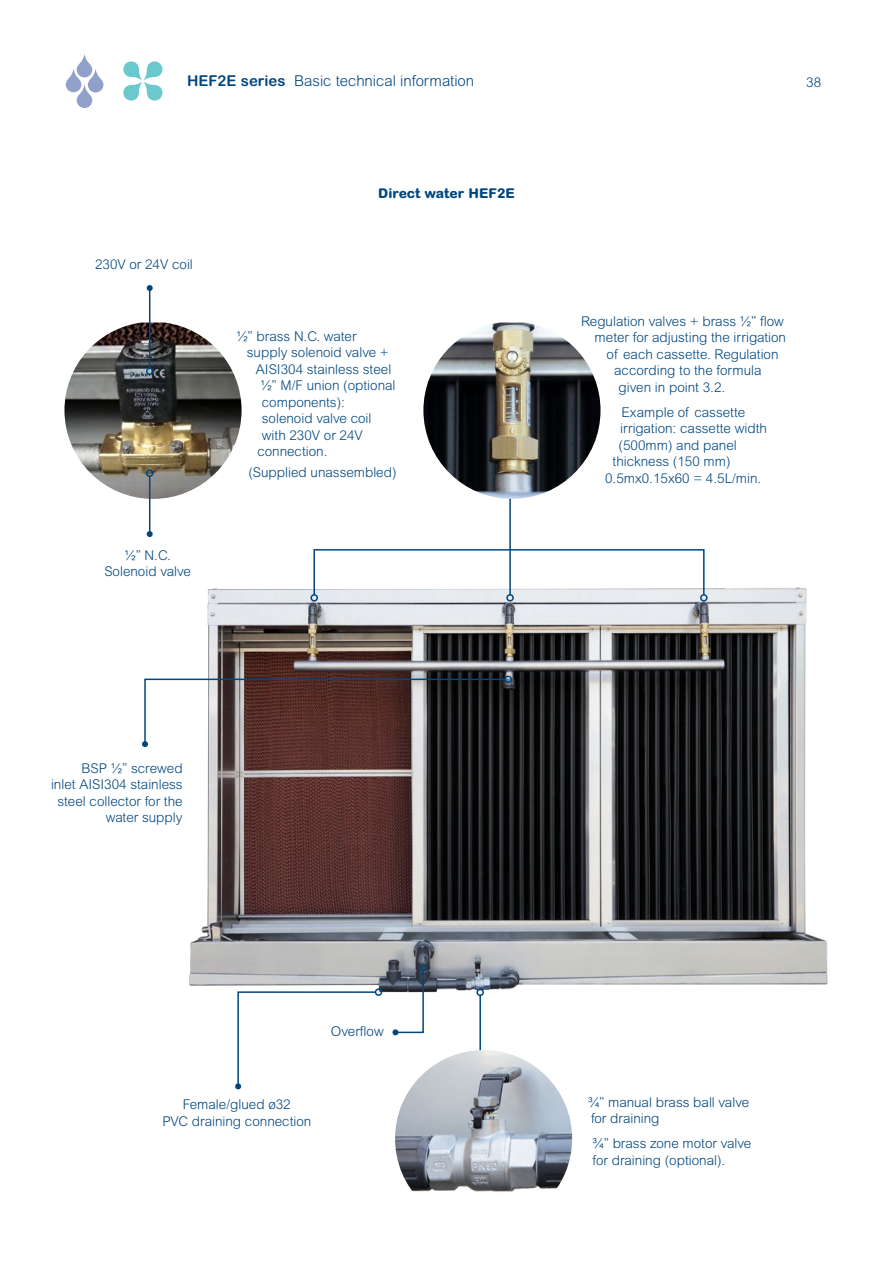
<style>
.page{position:relative;width:893px;height:1263px;background:#fff}
.page>*{position:absolute;margin:0;border:0;box-sizing:border-box;transform-origin:0 0}
.t1{font:300 15px "Arial Rounded MT";color:#00467f}
.t2{font:300 13.5px/16.5px "Arial Rounded MT";color:#00467f;text-align:center}
.t3{font:800 13.5px "Arial Rounded MT";color:#00467f}
.s1{font-weight:700}
</style>
<div class="page">
<svg style="left:66px;top:54px;width:37px;height:54px"></svg>
<svg style="left:123px;top:61px;width:39px;height:40px"></svg>
<img style="left:189px;top:587px;width:639px;height:408px">
<div style="left:313px;top:549px;width:392px;height:47px;border:2px solid #00467f"></div>
<div style="left:700px;top:594px;width:8px;height:8px;border:2px solid #00467f;border-radius:50%"></div>
<div style="left:310px;top:594px;width:8px;height:8px;border:2px solid #00467f;border-radius:50%"></div>
<img style="left:64px;top:322px;width:178px;height:177px">
<hr style="left:149px;top:288px;width:1px;height:80px;background:#00467f">
<svg style="left:147px;top:285px;width:6px;height:6px"></svg>
<div style="left:146px;top:367px;width:7px;height:8px;border:2px solid #00467f;border-radius:50%"></div>
<hr style="left:149px;top:476px;width:1px;height:58px;background:#00467f">
<svg style="left:147px;top:531px;width:6px;height:6px"></svg>
<div style="left:146px;top:469px;width:7px;height:8px;border:2px solid #00467f;border-radius:50%"></div>
<svg style="left:392px;top:970px;width:33px;height:65px"></svg>
<div style="left:419px;top:964px;width:8px;height:8px;border:2px solid #00467f;border-radius:50%"></div>
<hr style="left:509px;top:496px;width:2px;height:99px;background:#00467f">
<div style="left:506px;top:594px;width:8px;height:7px;border:2px solid #00467f;border-radius:50%"></div>
<hr style="left:479px;top:995px;width:2px;height:65px;background:#00467f">
<div style="left:476px;top:988px;width:8px;height:8px;border:2px solid #00467f;border-radius:50%"></div>
<img style="left:395px;top:1050px;width:177px;height:177px;border-radius:89px">
<div style="left:375px;top:988px;width:7px;height:8px;border:2px solid #00467f;border-radius:50%"></div>
<svg style="left:235px;top:991px;width:142px;height:98px"></svg>
<div style="left:504px;top:676px;width:8px;height:7px;border:2px solid #00467f;border-radius:50%"></div>
<svg style="left:142px;top:678px;width:365px;height:69px"></svg>
<img style="left:423px;top:322px;width:177px;height:177px">
<p class="t1" style="left:187px;top:73px;width:289px"><span class="s1">HEF2E series</span> Basic technical information</p>
<p class="t2" style="left:806px;top:74px;width:16px">38</p>
<p class="t2" style="left:95px;top:256px;width:99px">230V or 24V coil</p>
<p class="t2" style="left:104px;top:547px;width:88px">½” N.C.<br>Solenoid valve</p>
<p class="t3" style="left:378px;top:185px;width:138px">Direct water HEF2E</p>
<p class="t2" style="left:236px;top:328px;width:122px">½” brass N.C. water</p>
<p class="t2" style="left:247px;top:344px;width:143px">supply solenoid valve +</p>
<p class="t2" style="left:256px;top:361px;width:137px">AISI304 stainless steel</p>
<p class="t2" style="left:260px;top:377px;width:137px">½” M/F union (optional</p>
<p class="t2" style="left:262px;top:394px;width:85px">components):</p>
<p class="t2" style="left:262px;top:410px;width:111px">solenoid valve coil</p>
<p class="t2" style="left:262px;top:427px;width:102px">with 230V or 24V</p>
<p class="t2" style="left:257px;top:443px;width:72px">connection.</p>
<p class="t2" style="left:248px;top:464px;width:150px">(Supplied unassembled)</p>
<p class="t2" style="left:581px;top:313px;width:204px">Regulation valves + brass ½” flow</p>
<p class="t2" style="left:595px;top:329px;width:193px">meter for adjusting the irrigation</p>
<p class="t2" style="left:607px;top:346px;width:173px">of each cassette. Regulation</p>
<p class="t2" style="left:614px;top:362px;width:149px">according to the formula</p>
<p class="t2" style="left:619px;top:379px;width:108px">given in point 3.2.</p>
<p class="t2" style="left:622px;top:404px;width:125px">Example of cassette</p>
<p class="t2" style="left:620px;top:420px;width:148px">irrigation: cassette width</p>
<p class="t2" style="left:619px;top:437px;width:120px">(500mm) and panel</p>
<p class="t2" style="left:613px;top:453px;width:119px">thickness (150 mm)</p>
<p class="t2" style="left:605px;top:470px;width:158px">0.5mx0.15x60 = 4.5L/min.</p>
<p class="t2" style="left:51px;top:759px;width:133px;text-align:right">BSP ½” screwed<br>inlet AISI304 stainless steel collector for the water supply</p>
<p class="t2" style="left:331px;top:1023px;width:54px">Overflow</p>
<p class="t2" style="left:162px;top:1096px;width:150px">Female/glued ø32<br>PVC draining connection</p>
<p class="t2" style="left:588px;top:1093px;width:163px;text-align:left">¾” manual brass ball valve for draining</p>
<p class="t2" style="left:592px;top:1135px;width:160px;text-align:left">¾” brass zone motor valve for draining (optional).</p>
</div>
